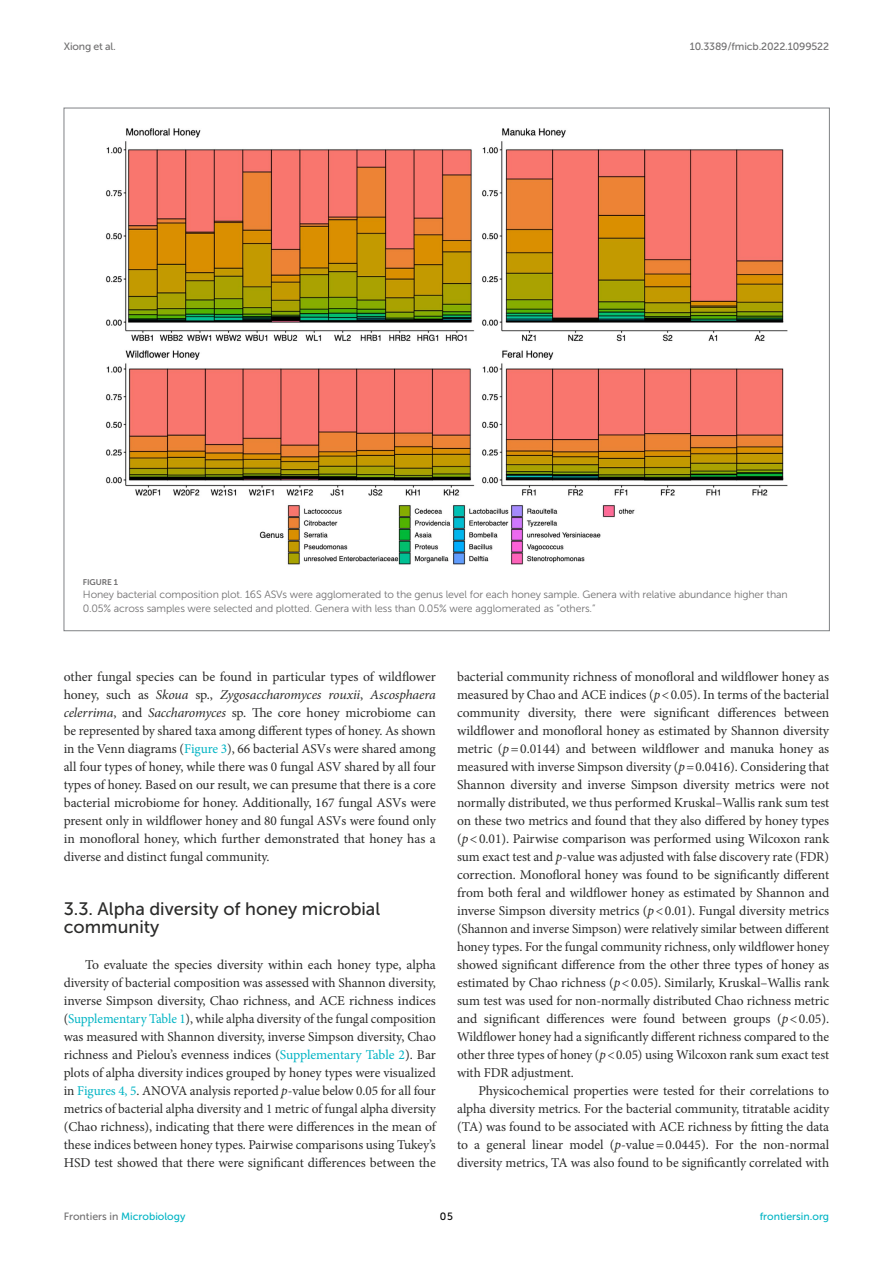
<style>
.page{position:relative;width:893px;height:1263px;background:#fff}
.page>*{position:absolute;margin:0;border:0;box-sizing:border-box;transform-origin:0 0}
.HEAD_2{font:18px/18px "Museo Sans 500";color:#2b2b2a}
.TEXT_FLUSH{font:13.5px/18px "Minion Pro";letter-spacing:-.005em;color:#2b2b2a;text-align:justify}
.TEXT{font:13.5px/18px "Minion Pro";letter-spacing:-.005em;color:#2b2b2a;text-align:justify}
.FIG_LEG{font:10.5px/13.5px "Museo Sans 300";letter-spacing:-.01em;color:#706f70}
.t1{font:10.5px "Museo Sans 500";color:#00b4c4}
.t2{font:10.5px "Museo Sans 500";letter-spacing:-.015em;color:#706f70}
.t3{font:10.5px "Museo Sans 500";color:#000}
.FIG_HD{font:8.25px "Museo Sans 700";letter-spacing:-.01em;color:#706f70}
.s1{font-style:italic}
.s2{color:#00b4c4}
.s3{color:#706f70}
</style>
<div class="page">
<img style="left:105px;top:128px;width:683px;height:437px">
<p class="t2" style="left:64px;top:41px;width:54px">Xiong et al.</p>
<p class="t2" style="left:690px;top:41px;width:141px">10.3389/fmicb.2022.1099522</p>
<p class="FIG_HD" style="left:83px;top:577px;width:37px">FIGURE 1</p>
<p class="FIG_LEG" style="left:83px;top:588px;width:706px">Honey bacterial composition plot. 16S ASVs were agglomerated to the genus level for each honey sample. Genera with relative abundance higher than<br>0.05% across samples were selected and plotted. Genera with less than 0.05% were agglomerated as “others.”</p>
<p class="TEXT_FLUSH" style="left:64px;top:668px;width:374px">other fungal species can be found in particular types of wildflower honey, such as <span class="s1">Skoua</span> sp., <span class="s1">Zygosaccharomyces rouxii</span>, <span class="s1">Ascosphaera celerrima</span>, and <span class="s1">Saccharomyces</span> sp. The core honey microbiome can be represented by shared taxa among different types of honey. As shown in the Venn diagrams (<span class="s2">Figure 3</span>), 66 bacterial ASVs were shared among all four types of honey, while there was 0 fungal ASV shared by all four types of honey. Based on our result, we can presume that there is a core bacterial microbiome for honey. Additionally, 167 fungal ASVs were present only in wildflower honey and 80 fungal ASVs were found only in monofloral honey, which further demonstrated that honey has a diverse and distinct fungal community.</p>
<p class="HEAD_2" style="left:64px;top:900px;width:318px">3.3. Alpha diversity of honey microbial community</p>
<p class="TEXT_FLUSH" style="left:64px;top:956px;width:374px;text-indent:21px">To evaluate the species diversity within each honey type, alpha diversity of bacterial composition was assessed with Shannon diversity, inverse Simpson diversity, Chao richness, and ACE richness indices (<span class="s2">Supplementary Table 1</span>), while alpha diversity of the fungal composition was measured with Shannon diversity, inverse Simpson diversity, Chao richness and Pielou’s evenness indices (<span class="s2">Supplementary Table 2</span>). Bar plots of alpha diversity indices grouped by honey types were visualized in <span class="s2">Figures 4, 5</span>. ANOVA analysis reported <span class="s1">p</span>-value below 0.05 for all four metrics of bacterial alpha diversity and 1 metric of fungal alpha diversity (Chao richness), indicating that there were differences in the mean of these indices between honey types. Pairwise comparisons using Tukey’s HSD test showed that there were significant differences between the</p>
<p class="TEXT_FLUSH" style="left:457px;top:668px;width:374px">bacterial community richness of monofloral and wildflower honey as measured by Chao and ACE indices (<span class="s1">p</span>&lt;0.05). In terms of the bacterial community diversity, there were significant differences between wildflower and monofloral honey as estimated by Shannon diversity metric (<span class="s1">p</span>=0.0144) and between wildflower and manuka honey as measured with inverse Simpson diversity (<span class="s1">p</span>=0.0416). Considering that Shannon diversity and inverse Simpson diversity metrics were not normally distributed, we thus performed Kruskal–Wallis rank sum test on these two metrics and found that they also differed by honey types (<span class="s1">p</span>&lt;0.01). Pairwise comparison was performed using Wilcoxon rank sum exact test and <span class="s1">p</span>-value was adjusted with false discovery rate (FDR) correction. Monofloral honey was found to be significantly different from both feral and wildflower honey as estimated by Shannon and inverse Simpson diversity metrics (<span class="s1">p</span>&lt;0.01). Fungal diversity metrics (Shannon and inverse Simpson) were relatively similar between different honey types. For the fungal community richness, only wildflower honey showed significant difference from the other three types of honey as estimated by Chao richness (<span class="s1">p</span>&lt;0.05). Similarly, Kruskal–Wallis rank sum test was used for non-normally distributed Chao richness metric and significant differences were found between groups (<span class="s1">p</span>&lt;0.05).<br>Wildflower honey had a significantly different richness compared to the other three types of honey (<span class="s1">p</span>&lt;0.05) using Wilcoxon rank sum exact test with FDR adjustment.</p>
<p class="TEXT" style="left:457px;top:1082px;width:374px;text-indent:21px">Physicochemical properties were tested for their correlations to alpha diversity metrics. For the bacterial community, titratable acidity (TA) was found to be associated with ACE richness by fitting the data to a general linear model (<span class="s1">p</span>-value=0.0445). For the non-normal diversity metrics, TA was also found to be significantly correlated with</p>
<p class="t1" style="left:64px;top:1211px;width:123px"><span class="s3">Frontiers in</span> Microbiology</p>
<p class="t3" style="left:440px;top:1211px;width:14px">05</p>
<p class="t1" style="left:760px;top:1211px;width:71px">frontiersin.org</p>
</div>
